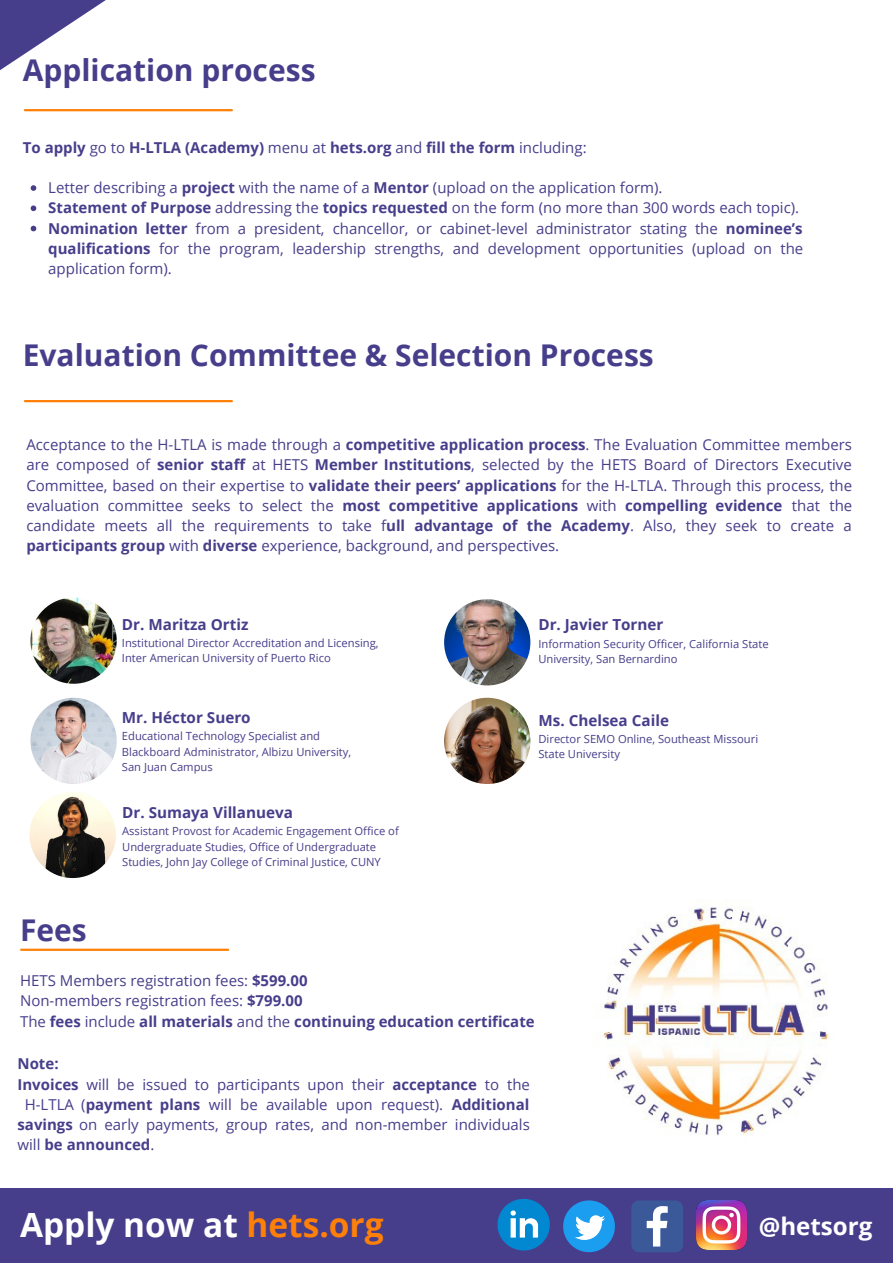
<style>
.page{position:relative;width:893px;height:1264px;background:#fff}
.page>*{position:absolute;margin:0;border:0;box-sizing:border-box;transform-origin:0 0}
.t1{font:700 33.45px "Open Sans";color:#fff}
.t2{font:700 30px "Open Sans";color:#473e8b}
.t3{font:700 24.15px "Open Sans";color:#fff}
.t4{font:700 15.3px "Open Sans";color:#473e8b}
.t5{font:15px/20.2px "Open Sans";color:#473e8b}
.t6{font:700 15px "Open Sans";color:#473e8b}
.t7{font:11.25px/15.5px "Open Sans";color:#473e8b}
.s1{font-weight:400}
.s2{font-weight:700}
.s3{color:#ff8008}
</style>
<div class="page">
<hr style="left:25px;top:109px;width:207px;height:2px;background:#ff8008">
<hr style="left:25px;top:400px;width:207px;height:2px;background:#ff8008">
<hr style="left:21px;top:948px;width:207px;height:2px;background:#ff8008">
<svg style="left:0;top:0;width:208px;height:112px"></svg>
<div style="left:0;top:1188px;width:892px;height:74px;background:#473e8b"></div>
<img style="left:697px;top:1200px;width:49px;height:49px">
<svg style="left:631px;top:1200px;width:52px;height:52px;background:#5a72a7"></svg>
<svg style="left:563px;top:1200px;width:52px;height:52px"></svg>
<svg style="left:497px;top:1199px;width:52px;height:51px"></svg>
<img style="left:30px;top:597px;width:87px;height:86px;border-radius:50%">
<img style="left:30px;top:697px;width:87px;height:87px;border-radius:50%">
<img style="left:444px;top:599px;width:86px;height:86px;border-radius:50%">
<img style="left:444px;top:697px;width:86px;height:87px;border-radius:50%">
<img style="left:30px;top:791px;width:86px;height:87px;border-radius:50%">
<svg style="left:31px;top:185px;width:5px;height:6px"></svg>
<svg style="left:31px;top:205px;width:5px;height:6px"></svg>
<svg style="left:31px;top:226px;width:5px;height:5px"></svg>
<img style="left:602px;top:907px;width:226px;height:229px">
<h2 class="t2" style="left:23px;top:49px;width:294px">Application process</h2>
<p class="t6" style="left:23px;top:137px;width:565px">To apply <span class="s1">go to</span> H-LTLA (Academy) <span class="s1">menu at</span> hets.org <span class="s1">and</span> fill the form <span class="s1">including:</span></p>
<p class="t5" style="left:48px;top:177px;width:756px">Letter describing a <span class="s2">project</span> with the name of a <span class="s2">Mentor</span> (upload on the application form).<br><span class="s2">Statement of Purpose</span> addressing the <span class="s2">topics requested</span> on the form (no more than 300 words each topic).<br><span class="s2">Nomination letter</span> from a president, chancellor, or cabinet-level administrator stating the <span class="s2">nominee’s qualifications</span> for the program, leadership strengths, and development opportunities (upload on the application form).</p>
<h2 class="t2" style="left:23px;top:334px;width:632px">Evaluation Committee &amp; Selection Process</h2>
<p class="t5" style="left:26px;top:434px;width:827px;text-align:justify">Acceptance to the H-LTLA is made through a <span class="s2">competitive application process</span>. The Evaluation Committee members are composed of <span class="s2">senior staff</span> at HETS <span class="s2">Member Institutions</span>, selected by the HETS Board of Directors Executive Committee, based on their expertise to <span class="s2">validate their peers’ applications</span> for the H-LTLA. Through this process, the evaluation committee seeks to select the <span class="s2">most competitive applications</span> with <span class="s2">compelling evidence</span> that the candidate meets all the requirements to take f<span class="s2">ull advantage of the Academy</span>. Also, they seek to create a <span class="s2">participants group</span> with <span class="s2">diverse</span> experience, background, and perspectives.</p>
<h2 class="t2" style="left:20px;top:909px;width:68px">Fees</h2>
<p class="t4" style="left:122px;top:613px;width:128px">Dr. Maritza Ortiz</p>
<p class="t7" style="left:122px;top:635px;width:258px">Institutional Director Accreditation and Licensing,<br>Inter American University of Puerto Rico</p>
<p class="t4" style="left:122px;top:707px;width:130px">Mr. Héctor Suero</p>
<p class="t7" style="left:122px;top:728px;width:231px">Educational Technology Specialist and<br>Blackboard Administrator, Albizu University,<br>San Juan Campus</p>
<p class="t4" style="left:122px;top:802px;width:172px">Dr. Sumaya Villanueva</p>
<p class="t7" style="left:122px;top:823px;width:278px">Assistant Provost for Academic Engagement Office of<br>Undergraduate Studies, Office of Undergraduate<br>Studies, John Jay College of Criminal Justice, CUNY</p>
<p class="t4" style="left:538px;top:614px;width:126px">Dr. Javier Torner</p>
<p class="t7" style="left:538px;top:635px;width:232px">Information Security Officer, California State<br>University, San Bernardino</p>
<p class="t4" style="left:538px;top:709px;width:132px">Ms. Chelsea Caile</p>
<p class="t7" style="left:538px;top:730px;width:221px">Director SEMO Online, Southeast Missouri<br>State University</p>
<p class="t5" style="left:20px;top:970px;width:516px">HETS Members registration fees: <span class="s2">$599.00<br></span>Non-members registration fees: <span class="s2">$799.00<br></span>The <span class="s2">fees</span> include <span class="s2">all materials</span> and the <span class="s2">continuing education certificate</span></p>
<p class="t6" style="left:17px;top:1053px;width:43px">Note:</p>
<p class="t5" style="left:17px;top:1073px;width:514px"><span class="s2">Invoices</span> will be issued to participants upon their <span class="s2">acceptance</span> to the</p>
<p class="t5" style="left:25px;top:1093px;width:506px">H-LTLA (<span class="s2">payment plans</span> will be available upon request). <span class="s2">Additional</span></p>
<p class="t5" style="left:17px;top:1114px;width:514px"><span class="s2">savings</span> on early payments, group rates, and non-member individuals</p>
<p class="t6" style="left:17px;top:1134px;width:138px"><span class="s1">will</span> be announced<span class="s1">.</span></p>
<h1 class="t1" style="left:20px;top:1201px;width:365px">Apply now at <span class="s3">hets.org</span></h1>
<h3 class="t3" style="left:758px;top:1209px;width:115px">@hetsorg</h3>
</div>
